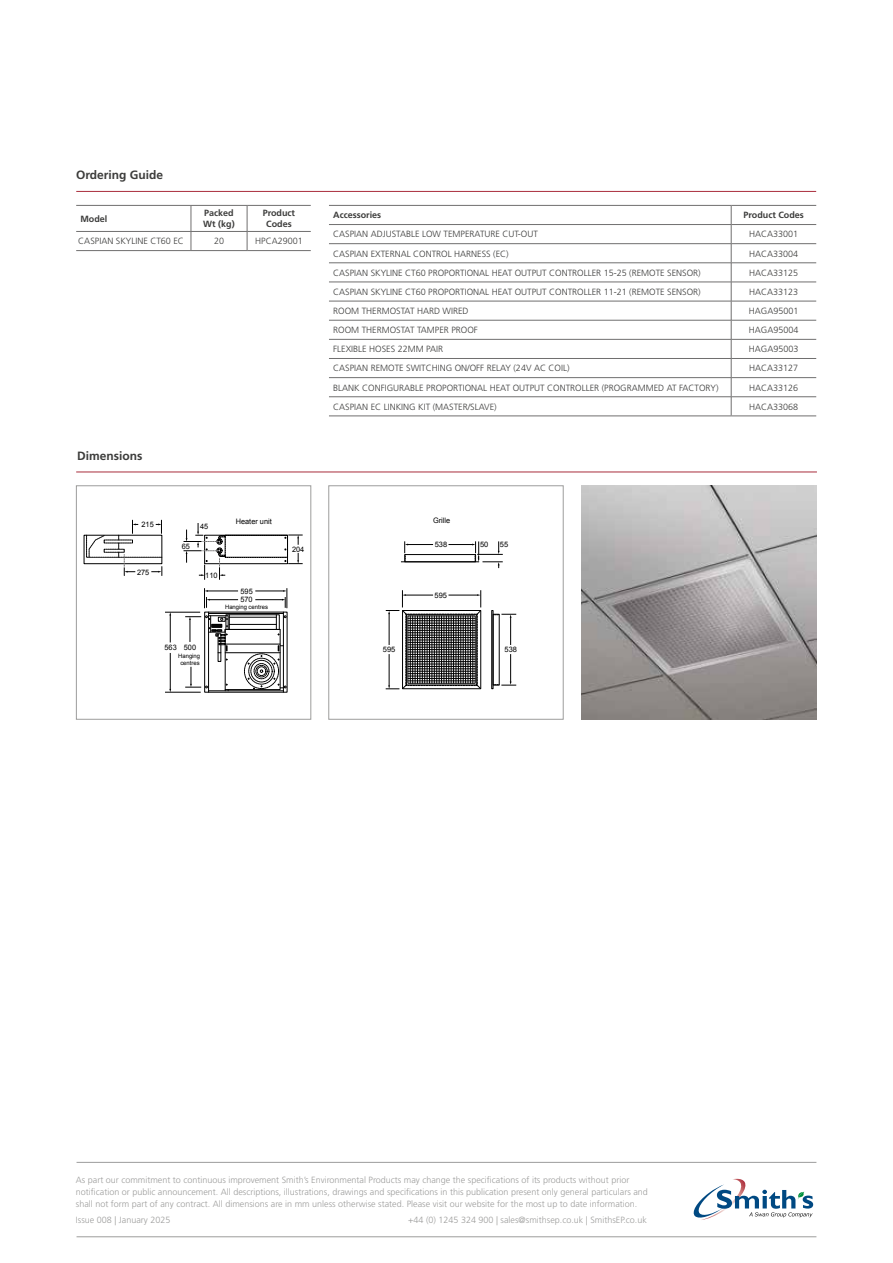
<style>
.page{position:relative;width:893px;height:1263px;background:#fff}
.page>*{position:absolute;margin:0;border:0;box-sizing:border-box;transform-origin:0 0}
.t1{font:700 12px "Frutiger LT Std";color:#3c3c3b}
.t2{font:300 9px "Frutiger LT Std";color:#3c3c3b}
.t3{font:300 9px/12px "Frutiger LT Std";color:#9d9d9c}
.t4{font:700 9px/10.8px "Frutiger LT Std";color:#3c3c3b}
.t5{font:7.5px "Arial";color:#000}
.t6{font:6px/7.2px "Arial";color:#000;text-align:center}
</style>
<div class="page">
<svg style="left:694px;top:1179px;width:119px;height:41px"></svg>
<hr style="left:77px;top:1236px;width:739px;height:1px;background:#9d9d9c">
<hr style="left:77px;top:1162px;width:739px;height:1px;background:#9d9d9c">
<hr style="left:76px;top:205px;width:115px;height:1px;background:#706f6f">
<hr style="left:191px;top:205px;width:56px;height:1px;background:#706f6f">
<hr style="left:247px;top:205px;width:64px;height:1px;background:#706f6f">
<hr style="left:76px;top:231px;width:115px;height:1px;background:#706f6f">
<hr style="left:191px;top:231px;width:56px;height:1px;background:#706f6f">
<svg style="left:191px;top:206px;width:1px;height:44px"></svg>
<hr style="left:247px;top:231px;width:64px;height:1px;background:#706f6f">
<svg style="left:247px;top:206px;width:1px;height:44px"></svg>
<hr style="left:76px;top:250px;width:115px;height:1px;background:#706f6f">
<hr style="left:191px;top:250px;width:56px;height:1px;background:#706f6f">
<hr style="left:247px;top:250px;width:64px;height:1px;background:#706f6f">
<hr style="left:329px;top:205px;width:402px;height:1px;background:#706f6f">
<hr style="left:731px;top:205px;width:85px;height:1px;background:#706f6f">
<hr style="left:329px;top:224px;width:402px;height:1px;background:#706f6f">
<hr style="left:731px;top:224px;width:85px;height:1px;background:#706f6f">
<svg style="left:731px;top:206px;width:1px;height:209px"></svg>
<hr style="left:329px;top:415px;width:402px;height:1px;background:#706f6f">
<hr style="left:731px;top:415px;width:85px;height:1px;background:#706f6f">
<hr style="left:329px;top:243px;width:402px;height:1px;background:#706f6f">
<hr style="left:731px;top:243px;width:85px;height:1px;background:#706f6f">
<hr style="left:329px;top:263px;width:402px;height:1px;background:#706f6f">
<hr style="left:731px;top:263px;width:85px;height:1px;background:#706f6f">
<hr style="left:329px;top:282px;width:402px;height:1px;background:#706f6f">
<hr style="left:731px;top:282px;width:85px;height:1px;background:#706f6f">
<hr style="left:329px;top:301px;width:402px;height:1px;background:#706f6f">
<hr style="left:731px;top:301px;width:85px;height:1px;background:#706f6f">
<hr style="left:329px;top:320px;width:402px;height:1px;background:#706f6f">
<hr style="left:731px;top:320px;width:85px;height:1px;background:#706f6f">
<hr style="left:329px;top:339px;width:402px;height:1px;background:#706f6f">
<hr style="left:731px;top:339px;width:85px;height:1px;background:#706f6f">
<hr style="left:329px;top:358px;width:402px;height:1px;background:#706f6f">
<hr style="left:731px;top:358px;width:85px;height:1px;background:#706f6f">
<hr style="left:329px;top:377px;width:402px;height:1px;background:#706f6f">
<hr style="left:731px;top:377px;width:85px;height:1px;background:#706f6f">
<hr style="left:329px;top:396px;width:402px;height:1px;background:#706f6f">
<hr style="left:731px;top:396px;width:85px;height:1px;background:#706f6f">
<svg style="left:169px;top:613px;width:2px;height:29px"></svg>
<hr style="left:170px;top:653px;width:1px;height:36px;background:#000">
<div style="left:204px;top:535px;width:84px;height:29px;border:1px solid #000"></div>
<div style="left:225px;top:535px;width:63px;height:22px;border:1px dashed #000"></div>
<svg style="left:285px;top:535px;width:18px;height:29px"></svg>
<svg style="left:185px;top:588px;width:103px;height:104px"></svg>
<hr style="left:165px;top:692px;width:36px;height:1px;background:#000">
<hr style="left:165px;top:612px;width:35px;height:1px;background:#000">
<svg style="left:86px;top:520px;width:77px;height:56px"></svg>
<svg style="left:184px;top:523px;width:41px;height:56px"></svg>
<div style="left:76px;top:486px;width:235px;height:233px;border:1px solid #9d9d9c"></div>
<div style="left:493px;top:614px;width:6px;height:71px;border:1px solid #000"></div>
<div style="left:404px;top:554px;width:72px;height:8px;border:1px solid #000"></div>
<div style="left:491px;top:610px;width:2px;height:79px;border:1px solid #000"></div>
<hr style="left:401px;top:561px;width:78px;height:1px;background:#000">
<svg style="left:404px;top:541px;width:29px;height:21px"></svg>
<svg style="left:386px;top:590px;width:95px;height:99px"></svg>
<svg style="left:493px;top:614px;width:23px;height:31px"></svg>
<svg style="left:493px;top:654px;width:23px;height:32px"></svg>
<svg style="left:448px;top:541px;width:55px;height:27px"></svg>
<hr style="left:76px;top:472px;width:741px;height:1px;background:#a92d3c">
<hr style="left:76px;top:191px;width:740px;height:1px;background:#a92d3c">
<img style="left:582px;top:486px;width:234px;height:233px">
<h1 class="t1" style="left:76px;top:168px;width:89px">Ordering Guide</h1>
<p class="t4" style="left:80px;top:213px;width:28px">Model</p>
<p class="t4" style="left:203px;top:208px;width:33px">Packed<br>Wt (kg)</p>
<p class="t4" style="left:263px;top:208px;width:34px;text-align:center">Product<br>Codes</p>
<p class="t2" style="left:78px;top:236px;width:107px">CASPIAN SKYLINE CT60 EC</p>
<p class="t2" style="left:214px;top:236px;width:12px">20</p>
<p class="t2" style="left:255px;top:236px;width:49px">HPCA29001</p>
<h1 class="t1" style="left:77px;top:448px;width:67px">Dimensions</h1>
<p class="t5" style="left:141px;top:520px;width:14px">215</p>
<p class="t5" style="left:137px;top:567px;width:14px">275</p>
<p class="t5" style="left:182px;top:541px;width:10px">65</p>
<p class="t5" style="left:200px;top:521px;width:10px">45</p>
<p class="t5" style="left:236px;top:517px;width:38px">Heater unit</p>
<p class="t5" style="left:205px;top:571px;width:14px">110</p>
<p class="t5" style="left:241px;top:586px;width:14px">595</p>
<p class="t5" style="left:240px;top:594px;width:14px">570</p>
<p class="t6" style="left:225px;top:603px;width:44px">Hanging centres</p>
<p class="t5" style="left:164px;top:643px;width:14px">563</p>
<p class="t5" style="left:184px;top:643px;width:14px">500</p>
<p class="t6" style="left:178px;top:652px;width:23px">Hanging centres</p>
<p class="t5" style="left:292px;top:544px;width:14px">204</p>
<p class="t4" style="left:333px;top:210px;width:49px">Accessories</p>
<p class="t4" style="left:743px;top:210px;width:62px">Product Codes</p>
<p class="t2" style="left:333px;top:229px;width:206px">CASPIAN ADJUSTABLE LOW TEMPERATURE CUT-OUT</p>
<p class="t2" style="left:749px;top:229px;width:51px">HACA33001</p>
<p class="t2" style="left:333px;top:248px;width:177px">CASPIAN EXTERNAL CONTROL HARNESS (EC)</p>
<p class="t2" style="left:749px;top:248px;width:51px">HACA33004</p>
<p class="t2" style="left:333px;top:268px;width:369px">CASPIAN SKYLINE CT60 PROPORTIONAL HEAT OUTPUT CONTROLLER 15-25 (REMOTE SENSOR)</p>
<p class="t2" style="left:749px;top:268px;width:51px">HACA33125</p>
<p class="t2" style="left:333px;top:287px;width:369px">CASPIAN SKYLINE CT60 PROPORTIONAL HEAT OUTPUT CONTROLLER 11-21 (REMOTE SENSOR)</p>
<p class="t2" style="left:749px;top:287px;width:51px">HACA33123</p>
<p class="t2" style="left:333px;top:306px;width:137px">ROOM THERMOSTAT HARD WIRED</p>
<p class="t2" style="left:749px;top:306px;width:51px">HAGA95001</p>
<p class="t2" style="left:333px;top:325px;width:146px">ROOM THERMOSTAT TAMPER PROOF</p>
<p class="t2" style="left:749px;top:325px;width:51px">HAGA95004</p>
<p class="t2" style="left:333px;top:344px;width:111px">FLEXIBLE HOSES 22MM PAIR</p>
<p class="t2" style="left:749px;top:344px;width:51px">HAGA95003</p>
<p class="t2" style="left:333px;top:363px;width:238px">CASPIAN REMOTE SWITCHING ON/OFF RELAY (24V AC COIL)</p>
<p class="t2" style="left:749px;top:363px;width:51px">HACA33127</p>
<p class="t2" style="left:333px;top:382px;width:387px">BLANK CONFIGURABLE PROPORTIONAL HEAT OUTPUT CONTROLLER (PROGRAMMED AT FACTORY)</p>
<p class="t2" style="left:749px;top:382px;width:51px">HACA33126</p>
<p class="t2" style="left:333px;top:401px;width:165px">CASPIAN EC LINKING KIT (MASTER/SLAVE)</p>
<p class="t2" style="left:749px;top:401px;width:51px">HACA33068</p>
<p class="t5" style="left:433px;top:515px;width:19px">Grille</p>
<p class="t5" style="left:435px;top:540px;width:14px">538</p>
<p class="t5" style="left:480px;top:539px;width:10px">50</p>
<p class="t5" style="left:500px;top:539px;width:10px">55</p>
<p class="t5" style="left:434px;top:590px;width:14px">595</p>
<p class="t5" style="left:383px;top:645px;width:14px">595</p>
<p class="t5" style="left:505px;top:645px;width:14px">538</p>
<p class="t3" style="left:76px;top:1174px;width:573px">As part our commitment to continuous improvement Smith’s Environmental Products may change the specifications of its products without prior notification or public announcement. All descriptions, illustrations, drawings and specifications in this publication present only general particulars and shall not form part of any contract. All dimensions are in mm unless otherwise stated. Please visit our website for the most up to date information.</p>
<p class="t3" style="left:76px;top:1214px;width:96px">Issue 008 | January 2025</p>
<p class="t3" style="left:408px;top:1214px;width:240px">+44 (0) 1245 324 900 | sales@smithsep.co.uk | SmithsEP.co.uk</p>
</div>
